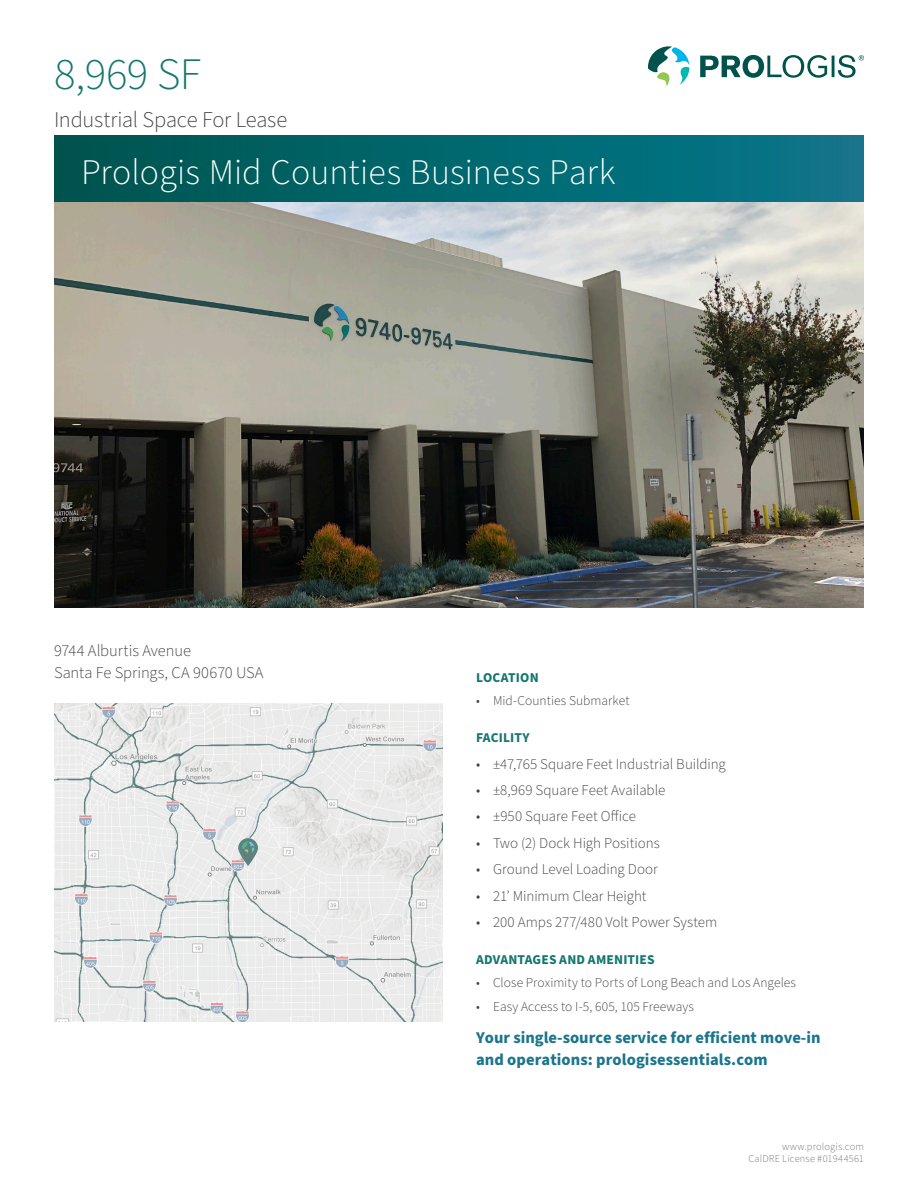
<style>
.page{position:relative;width:918px;height:1188px;background:#fff}
.page>*{position:absolute;margin:0;border:0;box-sizing:border-box;transform-origin:0 0}
.t1{font:300 45px "Source Sans Pro";color:#147770}
.t2{font:300 36px "Source Sans Pro";letter-spacing:.005em;color:#fff}
.t3{font:300 22.5px "Source Sans Pro";letter-spacing:-.01em;color:#414141}
.Essentials_text{font:700 16.5px/22.5px "Source Sans Pro";color:#1b758c}
.Address{font:300 16.5px/22.5px "Source Sans Pro";letter-spacing:-.005em;color:#414141}
.t4{font:300 15px "Source Sans Pro";letter-spacing:-.005em;color:#414141}
.t5{font:300 13.5px "Source Sans Pro";letter-spacing:.005em;color:#414141}
.Body_Headings{font:700 13.5px "Source Sans Pro";letter-spacing:.015em;color:#147770}
.Footer_Text{font:300 10.5px "Source Sans Pro";letter-spacing:.015em;color:#747576}
</style>
<div class="page">
<div style="left:54px;top:135px;width:810px;height:67px;background:linear-gradient(to right,#00554e,#09788d)"></div>
<svg style="left:648px;top:46px;width:41px;height:40px"></svg>
<svg style="left:700px;top:55px;width:164px;height:23px"></svg>
<img style="left:54px;top:703px;width:388px;height:319px">
<img style="left:54px;top:202px;width:810px;height:406px">
<h1 class="t1" style="left:54px;top:44px;width:149px">8,969 SF</h1>
<h3 class="t3" style="left:54px;top:104px;width:235px">Industrial Space For Lease</h3>
<h2 class="t2" style="left:81px;top:148px;width:536px">Prologis Mid Counties Business Park</h2>
<p class="Address" style="left:54px;top:639px;width:211px">9744 Alburtis Avenue<br>Santa Fe Springs, CA 90670 USA</p>
<p class="Body_Headings" style="left:476px;top:668px;width:64px">LOCATION</p>
<p class="t5" style="left:476px;top:692px;width:155px">• Mid-Counties Submarket</p>
<p class="Body_Headings" style="left:476px;top:728px;width:55px">FACILITY</p>
<p class="t4" style="left:476px;top:754px;width:251px">• ±47,765 Square Feet Industrial Building</p>
<p class="t4" style="left:476px;top:780px;width:191px">• ±8,969 Square Feet Available</p>
<p class="t4" style="left:476px;top:806px;width:161px">• ±950 Square Feet Office</p>
<p class="t4" style="left:476px;top:833px;width:185px">• Two (2) Dock High Positions</p>
<p class="t4" style="left:476px;top:859px;width:183px">• Ground Level Loading Door</p>
<p class="t4" style="left:476px;top:886px;width:172px">• 21’ Minimum Clear Height</p>
<p class="t4" style="left:476px;top:912px;width:243px">• 200 Amps 277/480 Volt Power System</p>
<p class="Body_Headings" style="left:476px;top:950px;width:180px">ADVANTAGES AND AMENITIES</p>
<p class="t5" style="left:476px;top:974px;width:322px">• Close Proximity to Ports of Long Beach and Los Angeles</p>
<p class="t5" style="left:476px;top:997px;width:220px">• Easy Access to I-5, 605, 105 Freeways</p>
<p class="Essentials_text" style="left:476px;top:1027px;width:346px">Your single-source service for efficient move-in and operations: prologisessentials.com</p>
<p class="Footer_Text" style="left:782px;top:1139px;width:83px">www.prologis.com</p>
<p class="Footer_Text" style="left:748px;top:1152px;width:117px">CalDRE License #01944561</p>
</div>
